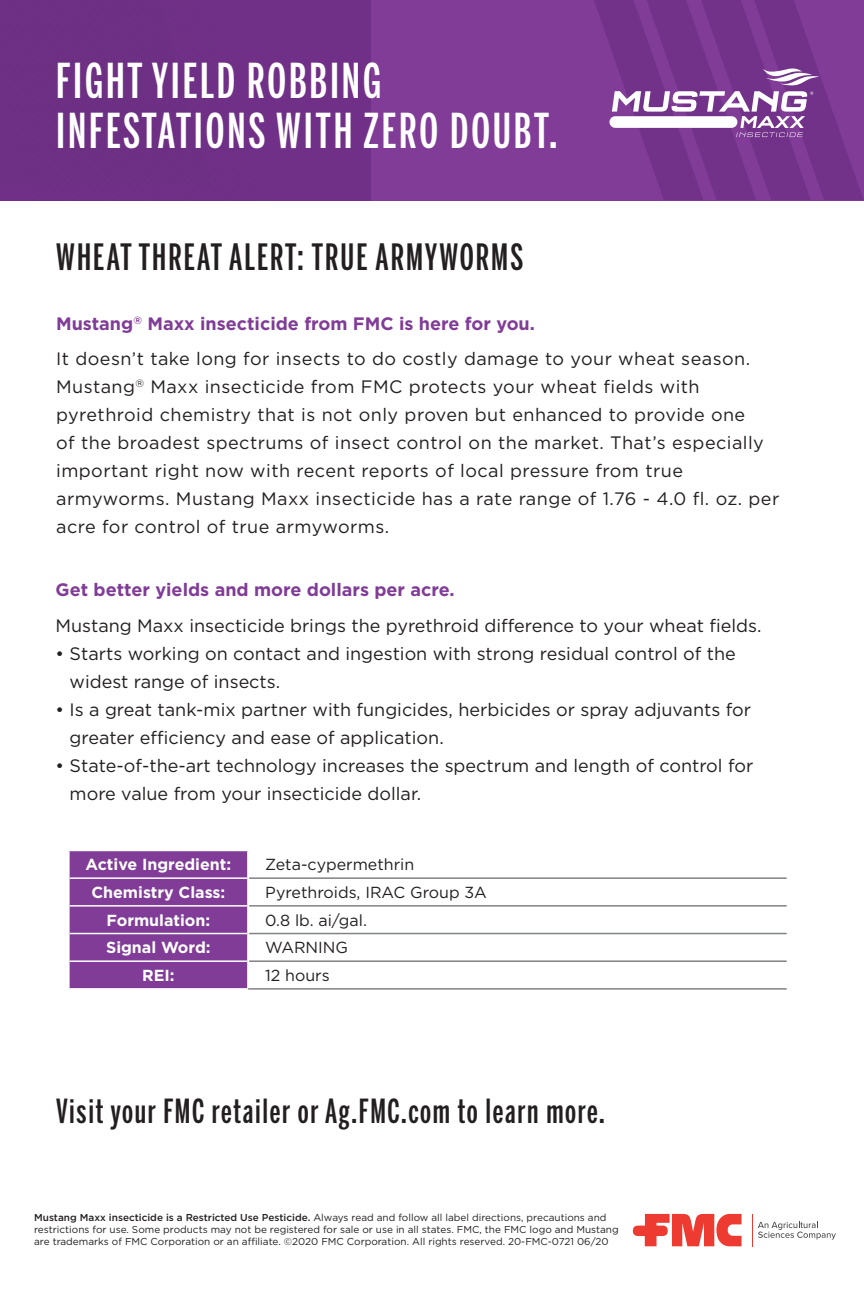
<style>
.page{position:relative;width:864px;height:1296px;background:#fff}
.page>*{position:absolute;margin:0;border:0;box-sizing:border-box;transform-origin:0 0}
.t1{font:500 47.8px/50px "Benton Sans Extra Comp";letter-spacing:.06em;color:#fff}
.t2{font:500 36px "Benton Sans Extra Comp";letter-spacing:.06em;color:#231f20}
.t3{font:500 33px "Benton Sans Extra Comp";letter-spacing:.05em;color:#231f20}
.t4{font:18px/28px "Gotham Pro";letter-spacing:.025em;color:#231f20}
.t5{font:18px/28px "Gotham Pro";color:#231f20}
.t6{font:700 18px "Gotham Pro";color:#803c97}
.t7{font:16px "Gotham Pro";color:#231f20}
.t8{font:700 16px "Gotham Pro";color:#fff}
.t9{font:10px/12px "Gotham Pro";color:#231f20}
.s1{font-weight:500}
</style>
<div class="page">
<div style="left:0;top:0;width:864px;height:200px;background:linear-gradient(to bottom,#7b3892,#7b3892)"></div>
<div style="left:0;top:0;width:271px;height:200px;background:#6e3085"></div>
<div style="left:70px;top:851px;width:177px;height:137px;background:#803c97"></div>
<hr style="left:70px;top:877px;width:177px;height:2px;background:#fff">
<hr style="left:70px;top:905px;width:177px;height:2px;background:#fff">
<hr style="left:70px;top:933px;width:177px;height:1px;background:#fff">
<hr style="left:70px;top:960px;width:177px;height:2px;background:#fff">
<hr style="left:249px;top:905px;width:538px;height:2px;background:#808285">
<hr style="left:249px;top:933px;width:538px;height:1px;background:#808285">
<hr style="left:249px;top:960px;width:538px;height:2px;background:#808285">
<hr style="left:249px;top:877px;width:538px;height:2px;background:#808285">
<hr style="left:248px;top:988px;width:539px;height:2px;background:#808285">
<svg style="left:633px;top:1214px;width:109px;height:32px"></svg>
<hr style="left:752px;top:1214px;width:1px;height:32px;background:#ee3b32">
<svg style="left:758px;top:1222px;width:78px;height:18px"></svg>
<svg style="left:588px;top:0;width:276px;height:200px;background:#824598"></svg>
<p class="t1" style="left:56px;top:56px;width:503px">FIGHT YIELD ROBBING<br>INFESTATIONS WITH ZERO DOUBT.</p>
<p class="t2" style="left:56px;top:236px;width:469px">WHEAT THREAT ALERT: TRUE ARMYWORMS</p>
<p class="t6" style="left:56px;top:313px;width:480px">Mustang<sup>®</sup> Maxx insecticide from FMC is here for you.</p>
<p class="t4" style="left:56px;top:345px;width:725px">It doesn’t take long for insects to do costly damage to your wheat season.<br>Mustang<sup>®</sup> Maxx insecticide from FMC protects your wheat fields with pyrethroid chemistry that is not only proven but enhanced to provide one<br>of the broadest spectrums of insect control on the market. That’s especially important right now with recent reports of local pressure from true armyworms. Mustang Maxx insecticide has a rate range of 1.76 - 4.0 fl. oz. per acre for control of true armyworms.</p>
<p class="t6" style="left:56px;top:580px;width:401px">Get better yields and more dollars per acre.</p>
<p class="t5" style="left:56px;top:611px;width:707px">Mustang Maxx insecticide brings the pyrethroid difference to your wheat fields.</p>
<p class="t5" style="left:70px;top:639px;width:668px;text-indent:-14px">• Starts working on contact and ingestion with strong residual control of the widest range of insects.</p>
<p class="t5" style="left:70px;top:695px;width:683px;text-indent:-14px">• Is a great tank-mix partner with fungicides, herbicides or spray adjuvants for greater efficiency and ease of application.</p>
<p class="t5" style="left:70px;top:751px;width:685px;text-indent:-14px">• State-of-the-art technology increases the spectrum and length of control for more value from your insecticide dollar.</p>
<p class="t8" style="left:86px;top:855px;width:147px">Active Ingredient:</p>
<p class="t7" style="left:265px;top:856px;width:151px">Zeta-cypermethrin</p>
<p class="t8" style="left:91px;top:883px;width:135px">Chemistry Class:</p>
<p class="t7" style="left:265px;top:883px;width:223px">Pyrethroids, IRAC Group 3A</p>
<p class="t8" style="left:107px;top:911px;width:105px">Formulation:</p>
<p class="t7" style="left:265px;top:911px;width:103px">0.8 lb. ai/gal.</p>
<p class="t8" style="left:106px;top:938px;width:106px">Signal Word:</p>
<p class="t7" style="left:265px;top:939px;width:84px">WARNING</p>
<p class="t8" style="left:142px;top:966px;width:34px">REI:</p>
<p class="t7" style="left:265px;top:966px;width:66px">12 hours</p>
<p class="t3" style="left:56px;top:1092px;width:550px">Visit your FMC retailer or Ag.FMC.com to learn more.</p>
<p class="t9" style="left:34px;top:1212px;width:586px"><span class="s1">Mustang Maxx insecticide is a Restricted Use Pesticide.</span> Always read and follow all label directions, precautions and restrictions for use. Some products may not be registered for sale or use in all states. FMC, the FMC logo and Mustang are trademarks of FMC Corporation or an affiliate. ©2020 FMC Corporation. All rights reserved. 20-FMC-0721 06/20</p>
</div>
